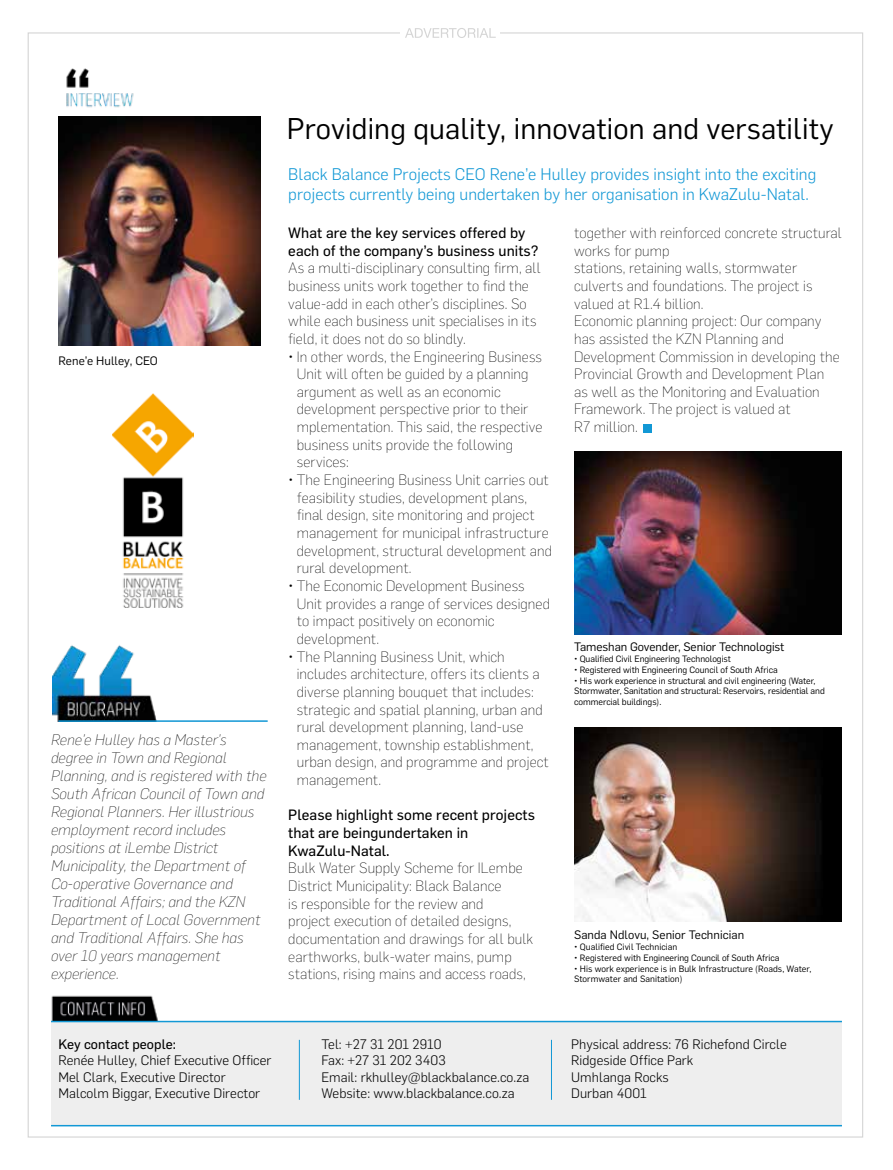
<style>
.page{position:relative;width:893px;height:1170px;background:#fff}
.page>*{position:absolute;margin:0;border:0;box-sizing:border-box;transform-origin:0 0}
.t1{font:29.4px "Flama";letter-spacing:.005em;color:#000}
.t2{font:300 16.5px/19.8px "Flama";letter-spacing:.005em;color:#1298d5}
.t3{font:italic 200 15px/18px "Flama";letter-spacing:.005em;color:#000}
.t4{font:200 14.7px/17.7px "Flama";letter-spacing:.005em;color:#000}
.t5{font:14.7px/17.7px "Flama Basic";letter-spacing:.005em;color:#000}
.t6{font:300 13.5px/16.2px "Flama";letter-spacing:.005em;color:#000}
.t7{font:13.5px "Flama Basic";letter-spacing:.005em;color:#000}
.t8{font:12px "Flama";letter-spacing:-.005em;color:#000}
.t9{font:9px/10.8px "Flama";letter-spacing:-.005em;color:#000}
</style>
<div class="page">
<img style="left:51px;top:995px;width:107px;height:25px">
<div style="left:51px;top:1022px;width:791px;height:102px;background:#eee"></div>
<img style="left:66px;top:68px;width:68px;height:40px">
<img style="left:58px;top:116px;width:203px;height:229px">
<img style="left:574px;top:727px;width:268px;height:194px">
<img style="left:574px;top:451px;width:268px;height:183px">
<img style="left:112px;top:393px;width:81px;height:214px">
<img style="left:53px;top:645px;width:104px;height:76px">
<hr style="left:58px;top:720px;width:210px;height:1px;background:#1298d5">
<hr style="left:51px;top:1020px;width:791px;height:2px;background:#1298d5">
<hr style="left:51px;top:1124px;width:791px;height:2px;background:#1298d5">
<hr style="left:299px;top:1039px;width:1px;height:60px;background:#1298d5">
<hr style="left:551px;top:1039px;width:1px;height:60px;background:#1298d5">
<div style="left:643px;top:424px;width:9px;height:9px;background:#1298d5"></div>
<svg style="left:405px;top:28px;width:91px;height:10px"></svg>
<p class="t8" style="left:58px;top:353px;width:101px">Rene’e Hulley, CEO</p>
<p class="t3" style="left:51px;top:730px;width:217px">Rene’e Hulley has a Master’s degree in Town and Regional<br>Planning, and is registered with the<br>South African Council of Town and<br>Regional Planners. Her illustrious employment record includes positions at iLembe District<br>Municipality, the Department of<br>Co-operative Governance and<br>Traditional Affairs; and the KZN<br>Department of Local Government and Traditional Affairs. She has over 10 years management experience.</p>
<h1 class="t1" style="left:287px;top:108px;width:548px">Providing quality, innovation and versatility</h1>
<p class="t2" style="left:288px;top:163px;width:529px">Black Balance Projects CEO Rene’e Hulley provides insight into the exciting projects currently being undertaken by her organisation in KwaZulu-Natal.</p>
<p class="t5" style="left:288px;top:223px;width:252px">What are the key services offered by each of the company’s business units?</p>
<p class="t4" style="left:288px;top:258px;width:254px">As a multi-disciplinary consulting firm, all business units work together to find the value-add in each other’s disciplines. So while each business unit specialises in its field, it does not do so blindly.</p>
<p class="t4" style="left:297px;top:347px;width:247px;text-indent:-8px">• In other words, the Engineering Business Unit will often be guided by a planning argument as well as an economic development perspective prior to their mplementation. This said, the respective business units provide the following services:</p>
<p class="t4" style="left:297px;top:470px;width:257px;text-indent:-8px">• The Engineering Business Unit carries out feasibility studies, development plans, final design, site monitoring and project management for municipal infrastructure development, structural development and rural development.</p>
<p class="t4" style="left:297px;top:576px;width:255px;text-indent:-8px">• The Economic Development Business<br>Unit provides a range of services designed to impact positively on economic development.</p>
<p class="t4" style="left:297px;top:646px;width:254px;text-indent:-8px">• The Planning Business Unit, which includes architecture, offers its clients a diverse planning bouquet that includes: strategic and spatial planning, urban and rural development planning, land-use management, township establishment, urban design, and programme and project management.</p>
<p class="t5" style="left:288px;top:805px;width:248px">Please highlight some recent projects that are beingundertaken in<br>KwaZulu-Natal.</p>
<p class="t4" style="left:288px;top:858px;width:246px">Bulk Water Supply Scheme for ILembe District Municipality: Black Balance<br>is responsible for the review and<br>project execution of detailed designs, documentation and drawings for all bulk earthworks, bulk-water mains, pump stations, rising mains and access roads,</p>
<p class="t4" style="left:574px;top:223px;width:269px">together with reinforced concrete structural works for pump<br>stations, retaining walls, stormwater culverts and foundations. The project is valued at R1.4 billion.<br>Economic planning project: Our company has assisted the KZN Planning and Development Commission in developing the Provincial Growth and Development Plan<br>as well as the Monitoring and Evaluation Framework. The project is valued at<br>R7 million.</p>
<p class="t8" style="left:574px;top:638px;width:212px">Tameshan Govender, Senior Technologist</p>
<p class="t9" style="left:574px;top:652px;width:158px">• Qualified Civil Engineering Technologist</p>
<p class="t9" style="left:574px;top:663px;width:205px">• Registered with Engineering Council of South Africa</p>
<p class="t9" style="left:574px;top:674px;width:252px">• His work experience in structural and civil engineering (Water,<br>Stormwater, Sanitation and structural: Reservoirs, residential and commercial buildings).</p>
<p class="t8" style="left:574px;top:926px;width:172px">Sanda Ndlovu, Senior Technician</p>
<p class="t9" style="left:574px;top:940px;width:105px">• Qualified Civil Technician</p>
<p class="t9" style="left:574px;top:951px;width:207px">• Registered with Engineering Council of South Africa</p>
<p class="t9" style="left:574px;top:962px;width:239px">• His work experience is in Bulk Infrastructure (Roads, Water,<br>Stormwater and Sanitation)</p>
<p class="t7" style="left:58px;top:1034px;width:119px">Key contact people:</p>
<p class="t6" style="left:58px;top:1051px;width:214px">Renée Hulley, Chief Executive Officer<br>Mel Clark, Executive Director<br>Malcolm Biggar, Executive Director</p>
<p class="t6" style="left:321px;top:1035px;width:209px">Tel: +27 31 201 2910<br>Fax: +27 31 202 3403<br>Email: rkhulley@blackbalance.co.za<br>Website: www.blackbalance.co.za</p>
<p class="t6" style="left:571px;top:1035px;width:217px">Physical address: 76 Richefond Circle<br>Ridgeside Office Park<br>Umhlanga Rocks<br>Durban 4001</p>
</div>
